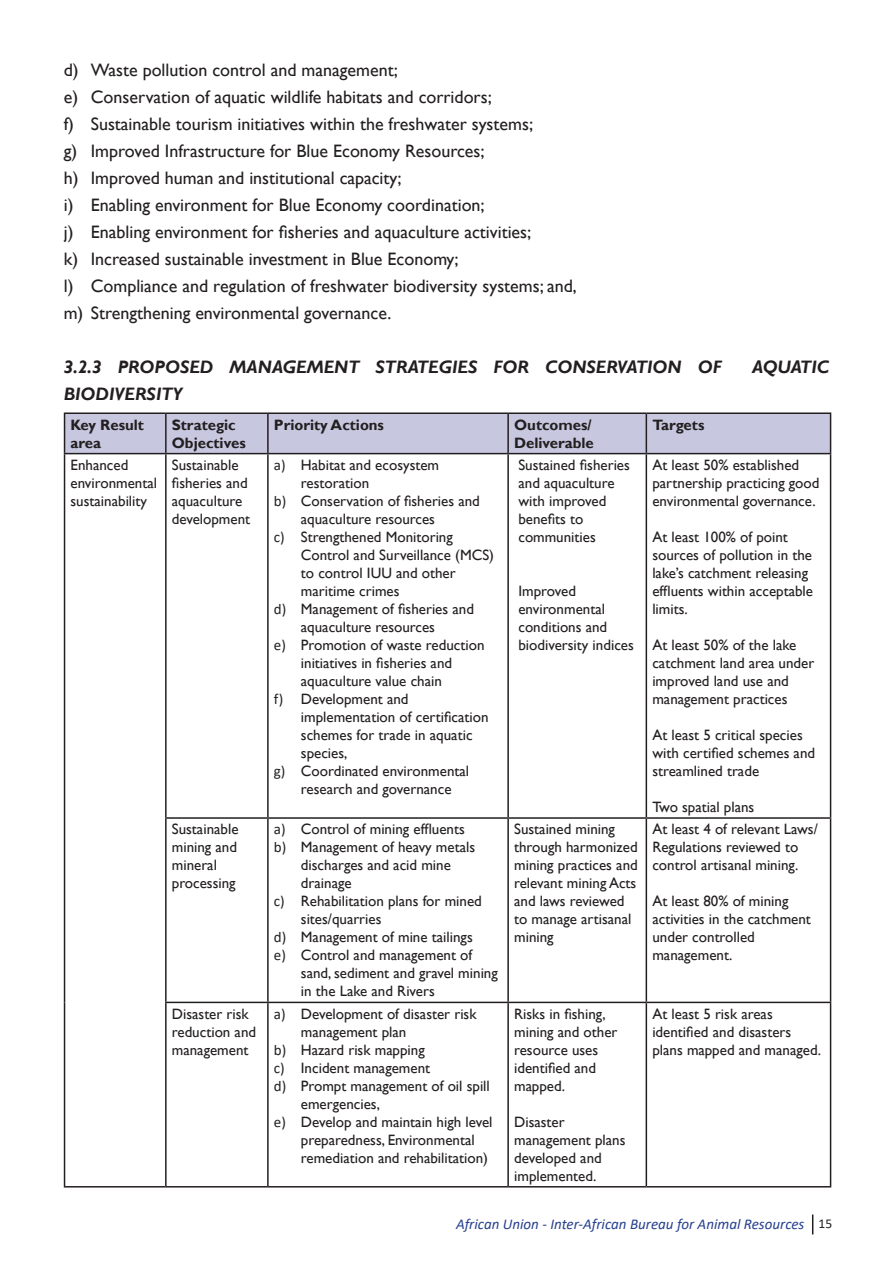
<style>
.page{position:relative;width:893px;height:1263px;background:#fff}
.page>*{position:absolute;margin:0;border:0;box-sizing:border-box;transform-origin:0 0}
.t1{font:18px/27px "Gill Sans";color:#231f20}
.t2{font:italic 700 18px "Gill Sans";color:#231f20}
.t3{font:15px/18px "Gill Sans";color:#231f20}
.t4{font:700 15px/18px "Gill Sans";color:#231f20}
.t5{font:italic 15px "Calibri";color:#253f8e}
.s1{font-family:"Calibri"}
.s2{font-style:normal;font-size:13.5px;color:#231f20}
</style>
<div class="page">
<svg style="left:812px;top:1214px;width:1px;height:20px"></svg>
<div style="left:65px;top:414px;width:765px;height:39px;background:#c7c7e0"></div>
<hr style="left:64px;top:412px;width:102px;height:2px;background:#231f20">
<hr style="left:64px;top:414px;width:1px;height:39px;background:#231f20">
<hr style="left:166px;top:412px;width:102px;height:2px;background:#231f20">
<hr style="left:165px;top:414px;width:2px;height:39px;background:#231f20">
<hr style="left:268px;top:412px;width:240px;height:2px;background:#231f20">
<hr style="left:267px;top:414px;width:2px;height:39px;background:#231f20">
<hr style="left:508px;top:412px;width:138px;height:2px;background:#231f20">
<hr style="left:507px;top:414px;width:2px;height:39px;background:#231f20">
<hr style="left:646px;top:412px;width:185px;height:2px;background:#231f20">
<hr style="left:646px;top:414px;width:1px;height:39px;background:#231f20">
<hr style="left:830px;top:414px;width:1px;height:39px;background:#231f20">
<hr style="left:64px;top:453px;width:102px;height:1px;background:#231f20">
<hr style="left:64px;top:454px;width:1px;height:364px;background:#231f20">
<hr style="left:166px;top:453px;width:102px;height:1px;background:#231f20">
<hr style="left:165px;top:454px;width:2px;height:363px;background:#231f20">
<hr style="left:268px;top:453px;width:240px;height:1px;background:#231f20">
<hr style="left:267px;top:454px;width:2px;height:363px;background:#231f20">
<hr style="left:508px;top:453px;width:138px;height:1px;background:#231f20">
<hr style="left:507px;top:454px;width:2px;height:363px;background:#231f20">
<hr style="left:646px;top:453px;width:185px;height:1px;background:#231f20">
<hr style="left:646px;top:454px;width:1px;height:363px;background:#231f20">
<hr style="left:830px;top:454px;width:1px;height:363px;background:#231f20">
<hr style="left:64px;top:818px;width:1px;height:184px;background:#231f20">
<hr style="left:165px;top:817px;width:103px;height:2px;background:#231f20">
<hr style="left:165px;top:819px;width:2px;height:183px;background:#231f20">
<hr style="left:268px;top:817px;width:240px;height:2px;background:#231f20">
<hr style="left:267px;top:819px;width:2px;height:183px;background:#231f20">
<hr style="left:508px;top:817px;width:138px;height:2px;background:#231f20">
<hr style="left:507px;top:819px;width:2px;height:183px;background:#231f20">
<hr style="left:646px;top:817px;width:185px;height:2px;background:#231f20">
<hr style="left:646px;top:819px;width:1px;height:183px;background:#231f20">
<hr style="left:830px;top:819px;width:1px;height:183px;background:#231f20">
<hr style="left:64px;top:1002px;width:1px;height:184px;background:#231f20">
<hr style="left:165px;top:1002px;width:103px;height:1px;background:#231f20">
<hr style="left:165px;top:1003px;width:2px;height:183px;background:#231f20">
<hr style="left:268px;top:1002px;width:240px;height:1px;background:#231f20">
<hr style="left:267px;top:1003px;width:2px;height:183px;background:#231f20">
<hr style="left:508px;top:1002px;width:138px;height:1px;background:#231f20">
<hr style="left:507px;top:1003px;width:2px;height:183px;background:#231f20">
<hr style="left:646px;top:1002px;width:185px;height:1px;background:#231f20">
<hr style="left:646px;top:1003px;width:1px;height:183px;background:#231f20">
<hr style="left:830px;top:1003px;width:1px;height:183px;background:#231f20">
<hr style="left:64px;top:1186px;width:102px;height:1px;background:#231f20">
<hr style="left:166px;top:1186px;width:102px;height:1px;background:#231f20">
<hr style="left:268px;top:1186px;width:240px;height:1px;background:#231f20">
<hr style="left:508px;top:1186px;width:138px;height:1px;background:#231f20">
<hr style="left:646px;top:1186px;width:185px;height:1px;background:#231f20">
<p class="t1" style="left:64px;top:57px;width:514px">d) Waste pollution control and management;<br>e) Conservation of aquatic wildlife habitats and corridors;<br>f) Sustainable tourism initiatives within the freshwater systems;<br>g) Improved Infrastructure for Blue Economy Resources;<br>h) Improved human and institutional capacity;<br>i) Enabling environment for Blue Economy coordination;<br>j) Enabling environment for fisheries and aquaculture activities;<br>k) Increased sustainable investment in Blue Economy;<br>l) Compliance and regulation of freshwater biodiversity systems; and, m) Strengthening environmental governance.</p>
<p class="t2" style="left:64px;top:357px;width:659px">3.2.3 PROPOSED MANAGEMENT STRATEGIES FOR CONSERVATION OF</p>
<p class="t2" style="left:752px;top:357px;width:78px">AQUATIC</p>
<p class="t2" style="left:64px;top:384px;width:120px">BIODIVERSITY</p>
<p class="t4" style="left:71px;top:416px;width:75px">Key Result area</p>
<p class="t4" style="left:172px;top:416px;width:75px">Strategic<br>Objectives</p>
<p class="t4" style="left:274px;top:416px;width:112px">Priority Actions</p>
<p class="t4" style="left:514px;top:416px;width:81px">Outcomes/<br>Deliverable</p>
<p class="t4" style="left:652px;top:416px;width:54px">Targets</p>
<p class="t3" style="left:71px;top:456px;width:88px">Enhanced environmental sustainability</p>
<p class="t3" style="left:172px;top:456px;width:80px">Sustainable fisheries and aquaculture development</p>
<p class="t3" style="left:274px;top:456px;width:167px"><span class="s1">a)</span> Habitat and ecosystem</p>
<p class="t3" style="left:518px;top:456px;width:113px">Sustained fisheries and aquaculture with improved benefits to communities</p>
<p class="t3" style="left:652px;top:456px;width:169px">At least 50% established partnership practicing good environmental governance.</p>
<p class="t3" style="left:652px;top:528px;width:162px">At least 100% of point sources of pollution in the lake’s catchment releasing effluents within acceptable limits.</p>
<p class="t3" style="left:652px;top:636px;width:164px">At least 50% of the lake catchment land area under improved land use and management practices</p>
<p class="t3" style="left:652px;top:726px;width:164px">At least 5 critical species with certified schemes and streamlined trade</p>
<p class="t3" style="left:652px;top:798px;width:104px">Two spatial plans</p>
<p class="t3" style="left:301px;top:474px;width:70px">restoration</p>
<p class="t3" style="left:274px;top:492px;width:208px"><span class="s1">b)</span> Conservation of fisheries and</p>
<p class="t3" style="left:301px;top:510px;width:136px">aquaculture resources</p>
<p class="t3" style="left:274px;top:528px;width:180px"><span class="s1">c)</span> Strengthened Monitoring</p>
<p class="t3" style="left:301px;top:546px;width:195px">Control and Surveillance (MCS)</p>
<p class="t3" style="left:301px;top:564px;width:156px">to control IUU and other</p>
<p class="t3" style="left:301px;top:582px;width:100px">maritime crimes</p>
<p class="t3" style="left:274px;top:600px;width:202px"><span class="s1">d)</span> Management of fisheries and</p>
<p class="t3" style="left:301px;top:618px;width:136px">aquaculture resources</p>
<p class="t3" style="left:274px;top:636px;width:212px"><span class="s1">e)</span> Promotion of waste reduction</p>
<p class="t3" style="left:301px;top:654px;width:153px">initiatives in fisheries and</p>
<p class="t3" style="left:301px;top:672px;width:143px">aquaculture value chain</p>
<p class="t3" style="left:274px;top:690px;width:136px"><span class="s1">f)</span> Development and</p>
<p class="t3" style="left:301px;top:708px;width:189px">implementation of certification</p>
<p class="t3" style="left:301px;top:726px;width:173px">schemes for trade in aquatic</p>
<p class="t3" style="left:301px;top:744px;width:48px">species,</p>
<p class="t3" style="left:274px;top:762px;width:197px"><span class="s1">g)</span> Coordinated environmental</p>
<p class="t3" style="left:301px;top:780px;width:152px">research and governance</p>
<p class="t3" style="left:518px;top:582px;width:117px">Improved environmental conditions and biodiversity indices</p>
<p class="t3" style="left:172px;top:821px;width:68px">Sustainable mining and mineral processing</p>
<p class="t3" style="left:274px;top:821px;width:192px"><span class="s1">a)</span> Control of mining effluents</p>
<p class="t3" style="left:274px;top:839px;width:203px"><span class="s1">b)</span> Management of heavy metals</p>
<p class="t3" style="left:301px;top:857px;width:151px">discharges and acid mine</p>
<p class="t3" style="left:301px;top:875px;width:52px">drainage</p>
<p class="t3" style="left:274px;top:893px;width:209px"><span class="s1">c)</span> Rehabilitation plans for mined</p>
<p class="t3" style="left:301px;top:911px;width:82px">sites/quarries</p>
<p class="t3" style="left:274px;top:929px;width:200px"><span class="s1">d)</span> Management of mine tailings</p>
<p class="t3" style="left:274px;top:947px;width:200px"><span class="s1">e)</span> Control and management of</p>
<p class="t3" style="left:301px;top:965px;width:198px">sand, sediment and gravel mining</p>
<p class="t3" style="left:301px;top:983px;width:135px">in the Lake and Rivers</p>
<p class="t3" style="left:172px;top:1005px;width:86px">Disaster risk reduction and management</p>
<p class="t3" style="left:274px;top:1005px;width:204px"><span class="s1">a)</span> Development of disaster risk</p>
<p class="t3" style="left:301px;top:1023px;width:107px">management plan</p>
<p class="t3" style="left:274px;top:1041px;width:152px"><span class="s1">b)</span> Hazard risk mapping</p>
<p class="t3" style="left:274px;top:1059px;width:158px"><span class="s1">c)</span> Incident management</p>
<p class="t3" style="left:274px;top:1077px;width:217px"><span class="s1">d)</span> Prompt management of oil spill</p>
<p class="t3" style="left:301px;top:1095px;width:81px">emergencies,</p>
<p class="t3" style="left:274px;top:1113px;width:220px"><span class="s1">e)</span> Develop and maintain high level</p>
<p class="t3" style="left:301px;top:1131px;width:175px">preparedness, Environmental</p>
<p class="t3" style="left:301px;top:1149px;width:189px">remediation and rehabilitation)</p>
<p class="t3" style="left:514px;top:821px;width:125px">Sustained mining through harmonized mining practices and relevant mining Acts and laws reviewed to manage artisanal mining</p>
<p class="t3" style="left:652px;top:821px;width:167px">At least 4 of relevant Laws/<br>Regulations reviewed to control artisanal mining.</p>
<p class="t3" style="left:652px;top:893px;width:160px">At least 80% of mining activities in the catchment under controlled management.</p>
<p class="t3" style="left:514px;top:1005px;width:105px">Risks in fishing, mining and other resource uses identified and mapped.</p>
<p class="t3" style="left:514px;top:1113px;width:113px">Disaster management plans developed and implemented.</p>
<p class="t3" style="left:652px;top:1005px;width:170px">At least 5 risk areas identified and disasters plans mapped and managed.</p>
<p class="t5" style="left:456px;top:1214px;width:378px">African Union - Inter-African Bureau for Animal Resources <span class="s2">15</span></p>
</div>
